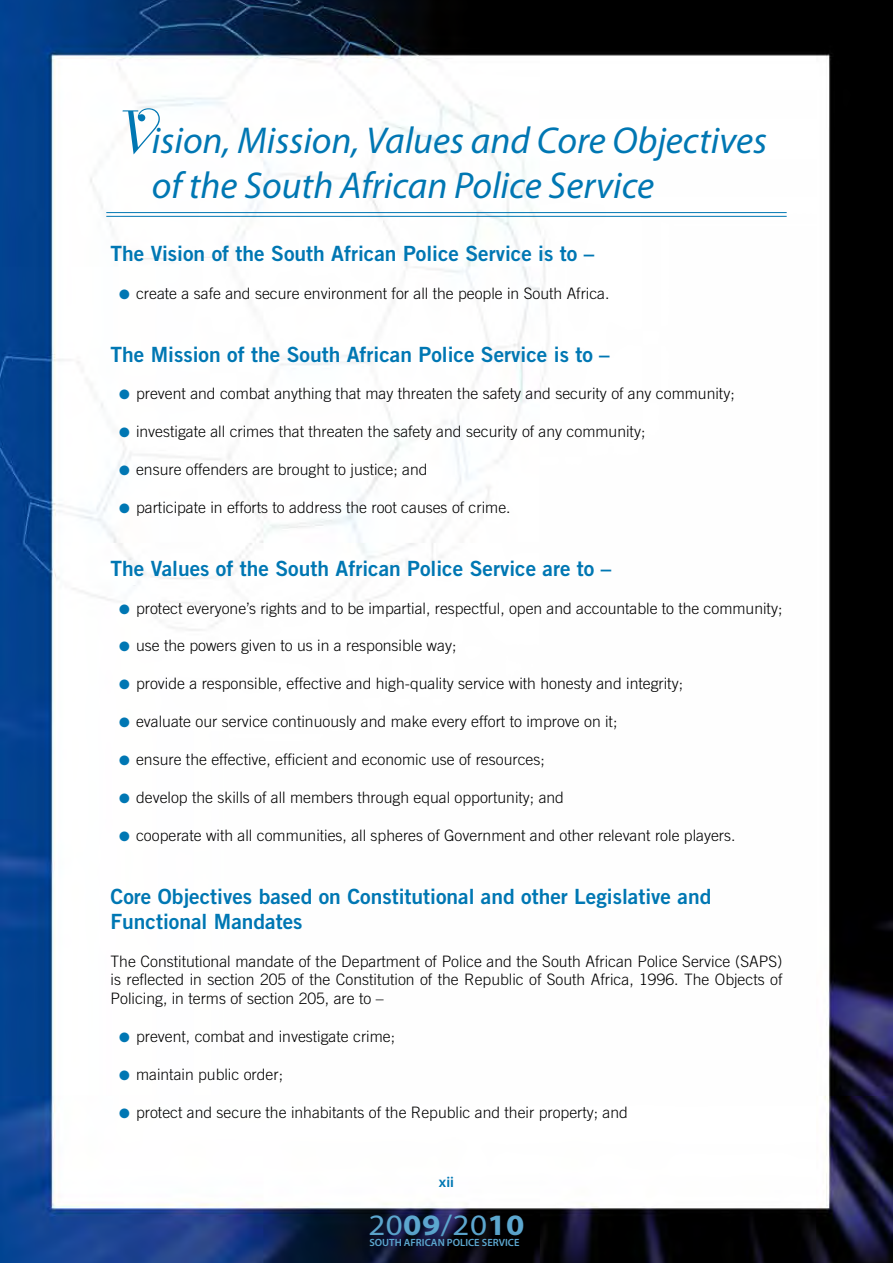
<style>
.page{position:relative;width:893px;height:1263px;background:#fff}
.page>*{position:absolute;margin:0;border:0;box-sizing:border-box;transform-origin:0 0}
.t1{font:italic 37.5px/45px "Myriad Pro";color:#0077b3}
.t2{font:29.7px "Myriad Pro";color:#5ca7cf;scale:1.11 1}
.t3{font:21px/25.2px "Trade Gothic Bold Two";color:#0077b3}
.t4{font:300 15.75px/18.9px "Trade Gothic";color:#000;text-align:justify}
.t5{font:600 15px "Myriad Pro";color:#0077b3}
.t6{font:600 10.5px "Myriad Pro";color:#5ca7cf}
.s1{font-family:"Bellevue";font-style:normal;font-size:60px}
.s2{color:#0077b3}
.s3{font-weight:700}
</style>
<div class="page">
<img style="left:0;top:0;width:893px;height:1263px">
<div style="left:358px;top:1227px;width:175px;height:35px;background:#000;opacity:.85"></div>
<hr style="left:106px;top:212px;width:681px;height:1px;background:#0077b3">
<hr style="left:106px;top:216px;width:681px;height:1px;background:#0077b3">
<h1 class="t1" style="left:152px;top:117px;width:617px;text-indent:-41px"><span class="s1">V</span>ision, Mission, Values and Core Objectives of the South African Police Service</h1>
<h3 class="t3" style="left:111px;top:240px;width:485px">The Vision of the South African Police Service is to –</h3>
<p class="t4" style="left:119px;top:283px;width:492px"><span class="s2">●</span> create a safe and secure environment for all the people in South Africa.</p>
<h3 class="t3" style="left:111px;top:341px;width:501px">The Mission of the South African Police Service is to –</h3>
<p class="t4" style="left:119px;top:384px;width:617px"><span class="s2">●</span> prevent and combat anything that may threaten the safety and security of any community;</p>
<p class="t4" style="left:119px;top:422px;width:528px"><span class="s2">●</span> investigate all crimes that threaten the safety and security of any community;</p>
<p class="t4" style="left:119px;top:460px;width:310px"><span class="s2">●</span> ensure offenders are brought to justice; and</p>
<p class="t4" style="left:119px;top:498px;width:393px"><span class="s2">●</span> participate in efforts to address the root causes of crime.</p>
<h3 class="t3" style="left:111px;top:555px;width:502px">The Values of the South African Police Service are to –</h3>
<p class="t4" style="left:119px;top:598px;width:665px"><span class="s2">●</span> protect everyone’s rights and to be impartial, respectful, open and accountable to the community;</p>
<p class="t4" style="left:119px;top:636px;width:339px"><span class="s2">●</span> use the powers given to us in a responsible way;</p>
<p class="t4" style="left:119px;top:674px;width:565px"><span class="s2">●</span> provide a responsible, effective and high-quality service with honesty and integrity;</p>
<p class="t4" style="left:119px;top:712px;width:500px"><span class="s2">●</span> evaluate our service continuously and make every effort to improve on it;</p>
<p class="t4" style="left:119px;top:750px;width:427px"><span class="s2">●</span> ensure the effective, efficient and economic use of resources;</p>
<p class="t4" style="left:119px;top:787px;width:446px"><span class="s2">●</span> develop the skills of all members through equal opportunity; and</p>
<p class="t4" style="left:119px;top:825px;width:618px"><span class="s2">●</span> cooperate with all communities, all spheres of Government and other relevant role players.</p>
<h3 class="t3" style="left:111px;top:883px;width:602px">Core Objectives based on Constitutional and other Legislative and<br>Functional Mandates</h3>
<p class="t4" style="left:111px;top:951px;width:673px">The Constitutional mandate of the Department of Police and the South African Police Service (SAPS) is reflected in section 205 of the Constitution of the Republic of South Africa, 1996. The Objects of Policing, in terms of section 205, are to –</p>
<p class="t4" style="left:119px;top:1027px;width:278px"><span class="s2">●</span> prevent, combat and investigate crime;</p>
<p class="t4" style="left:119px;top:1065px;width:166px"><span class="s2">●</span> maintain public order;</p>
<p class="t4" style="left:119px;top:1102px;width:510px"><span class="s2">●</span> protect and secure the inhabitants of the Republic and their property; and</p>
<p class="t5" style="left:439px;top:1173px;width:17px">xii</p>
<h2 class="t2" style="left:368px;top:1207px;width:142px">20<span class="s3">09</span>/20<span class="s3">10</span></h2>
<p class="t6" style="left:369px;top:1236px;width:152px">SOUTH AFRICAN POLICE SERVICE</p>
</div>
